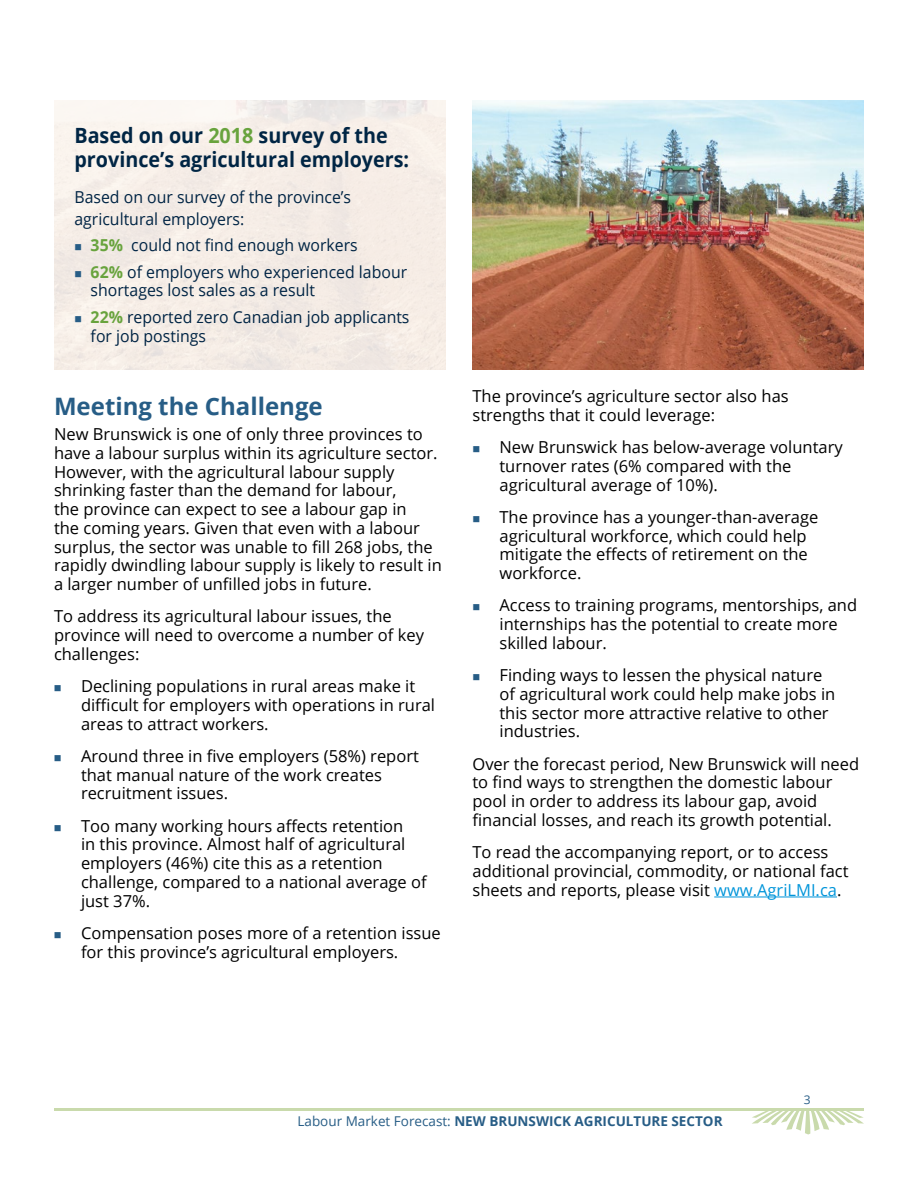
<style>
.page{position:relative;width:918px;height:1188px;background:#fff}
.page>*{position:absolute;margin:0;border:0;box-sizing:border-box;transform-origin:0 0}
.t1{font:700 24px "Open Sans";color:#275d86}
.t2{font:700 21px/24px "Open Sans";color:#002544;scale:.94 1}
.t3{font:16.5px/18.8px "Open Sans";color:#000}
.t4{font:16.5px/26.2px "Open Sans";color:#002444;scale:.96 1}
.t5{font:700 13.5px "Open Sans";color:#275d86}
.t6{font:12px "Open Sans";color:#275d86}
.s1{color:#68a33d}
.s2{font-weight:700;color:#68a33d}
.s3{color:#0095da}
.s4{font-weight:400}
</style>
<div class="page">
<svg style="left:752px;top:1111px;width:112px;height:24px"></svg>
<hr style="left:54px;top:1108px;width:810px;height:3px;background:#c9daac">
<hr style="left:714px;top:897px;width:123px;height:1px;background:#0095da">
<img style="left:472px;top:101px;width:392px;height:268px">
<svg style="left:75px;top:244px;width:6px;height:7px"></svg>
<svg style="left:75px;top:271px;width:6px;height:6px"></svg>
<svg style="left:75px;top:316px;width:6px;height:6px"></svg>
<p class="t2" style="left:74px;top:122px;width:358px">Based on our <span class="s1">2018</span> survey of the province’s agricultural employers:</p>
<p class="t4" style="left:74px;top:185px;width:290px;line-height:22.5px">Based on our survey of the province’s agricultural employers:</p>
<p class="t4" style="left:91px;top:232px;width:331px"><span class="s2">35%</span> could not find enough workers<br><span class="s2">62%</span> of employers who experienced labour</p>
<p class="t4" style="left:91px;top:277px;width:334px">shortages lost sales as a result<br><span class="s2">22%</span> reported zero Canadian job applicants</p>
<p class="t4" style="left:91px;top:323px;width:122px">for job postings</p>
<h1 class="t1" style="left:54px;top:389px;width:270px">Meeting the Challenge</h1>
<p class="t3" style="left:54px;top:424px;width:389px">New Brunswick is one of only three provinces to have a labour surplus within its agriculture sector.<br>However, with the agricultural labour supply shrinking faster than the demand for labour,<br>the province can expect to see a labour gap in<br>the coming years. Given that even with a labour surplus, the sector was unable to fill 268 jobs, the rapidly dwindling labour supply is likely to result in a larger number of unfilled jobs in future.</p>
<p class="t3" style="left:54px;top:607px;width:372px">To address its agricultural labour issues, the province will need to overcome a number of key challenges:</p>
<p class="t3" style="left:81px;top:676px;width:356px">Declining populations in rural areas make it difficult for employers with operations in rural areas to attract workers.</p>
<p class="t3" style="left:81px;top:746px;width:339px">Around three in five employers (58%) report that manual nature of the work creates recruitment issues.</p>
<p class="t3" style="left:81px;top:816px;width:347px">Too many working hours affects retention<br>in this province. Almost half of agricultural employers (46%) cite this as a retention challenge, compared to a national average of just 37%.</p>
<p class="t3" style="left:81px;top:923px;width:361px">Compensation poses more of a retention issue for this province’s agricultural employers.</p>
<p class="t3" style="left:472px;top:386px;width:318px">The province’s agriculture sector also has strengths that it could leverage:</p>
<p class="t3" style="left:500px;top:437px;width:345px">New Brunswick has below-average voluntary turnover rates (6% compared with the agricultural average of 10%).</p>
<p class="t3" style="left:500px;top:507px;width:320px">The province has a younger-than-average agricultural workforce, which could help mitigate the effects of retirement on the workforce.</p>
<p class="t3" style="left:500px;top:596px;width:359px">Access to training programs, mentorships, and internships has the potential to create more skilled labour.</p>
<p class="t3" style="left:500px;top:665px;width:337px">Finding ways to lessen the physical nature of agricultural work could help make jobs in this sector more attractive relative to other industries.</p>
<p class="t3" style="left:473px;top:754px;width:388px">Over the forecast period, New Brunswick will need to find ways to strengthen the domestic labour pool in order to address its labour gap, avoid financial losses, and reach its growth potential.</p>
<p class="t3" style="left:473px;top:842px;width:378px">To read the accompanying report, or to access additional provincial, commodity, or national fact sheets and reports, please visit <span class="s3">www.AgriLMI.ca</span>.</p>
<p class="t6" style="left:804px;top:1091px;width:8px">3</p>
<p class="t5" style="left:298px;top:1112px;width:427px"><span class="s4">Labour Market Forecast:</span> NEW BRUNSWICK AGRICULTURE SECTOR</p>
</div>
